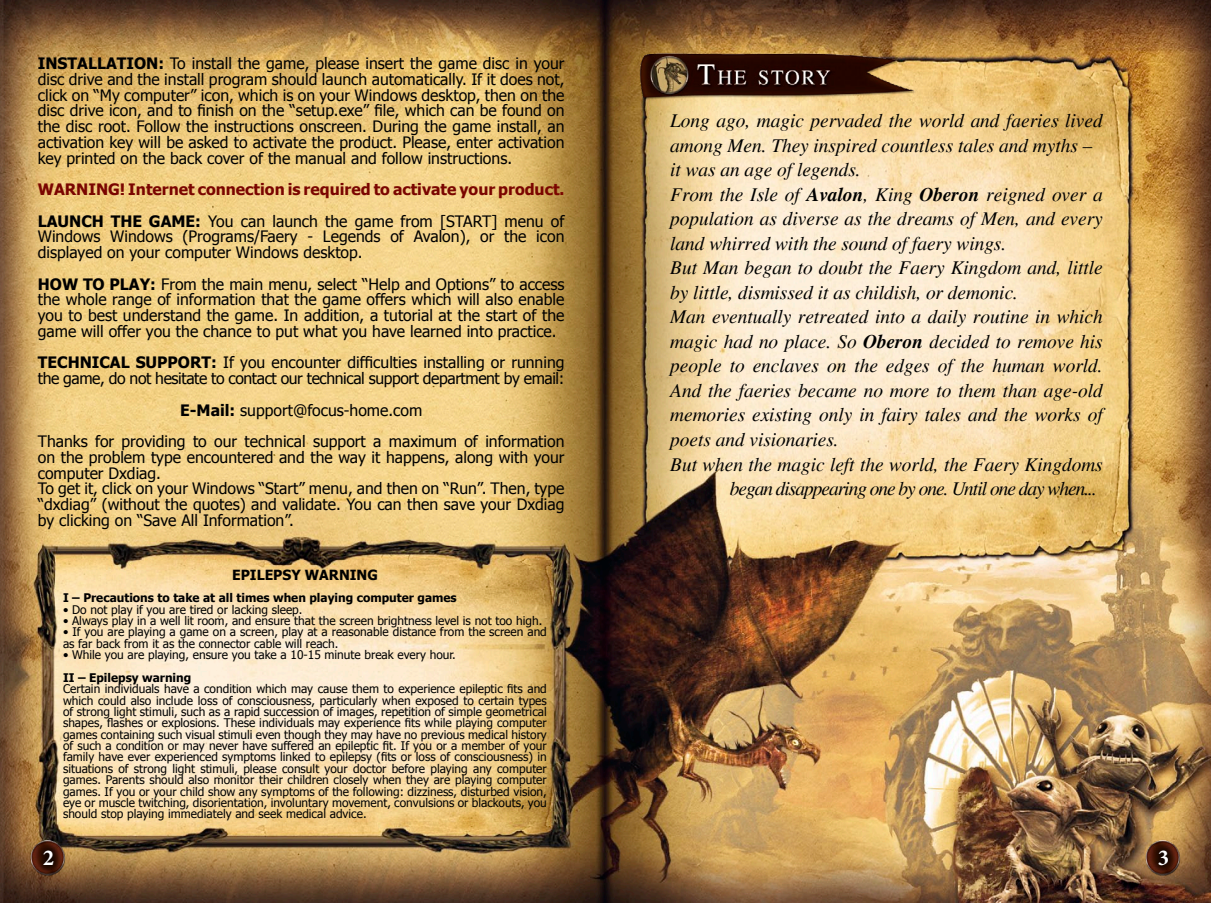
<style>
.page{position:relative;width:1211px;height:903px;background:#fff}
.page>*{position:absolute;margin:0;border:0;box-sizing:border-box;transform-origin:0 0}
.t1{font:700 22.75px "Minion Pro";color:#fff}
.t2{font:italic 19.25px/24.5px "Times";color:#000}
.t3{font:15.75px/15.8px "Tahoma";color:#000;text-align:justify}
.t4{font:15.75px/15.8px "Tahoma";letter-spacing:-.025em;color:#000}
.t5{font:700 15.75px "Tahoma";color:#7a0500}
.t6{font:700 14px "Tahoma";color:#000}
.t7{font:11.9px/11.4px "Tahoma";color:#000}
.t8{font:700 11.9px "Tahoma";color:#000}
.s1{font-weight:700}
</style>
<div class="page">
<img style="left:0;top:0;width:1210px;height:903px">
<img style="left:26px;top:838px;width:44px;height:40px">
<div style="left:33px;top:840px;width:27px;height:32px;background:#000;opacity:.75"></div>
<img style="left:1141px;top:838px;width:43px;height:41px">
<div style="left:1148px;top:840px;width:26px;height:32px;background:#000;opacity:.75"></div>
<img style="left:633px;top:46px;width:314px;height:55px">
<p class="t3" style="left:38px;top:55px;width:528px"><span class="s1">INSTALLATION:</span> To install the game, please insert the game disc in your disc drive and the install program should launch automatically. If it does not, click on “My computer” icon, which is on your Windows desktop, then on the disc drive icon, and to finish on the “setup.exe” file, which can be found on the disc root. Follow the instructions onscreen. During the game install, an activation key will be asked to activate the product. Please, enter activation key printed on the back cover of the manual and follow instructions.</p>
<p class="t5" style="left:38px;top:178px;width:528px">WARNING! Internet connection is required to activate your product.</p>
<p class="t3" style="left:38px;top:212px;width:528px"><span class="s1">LAUNCH THE GAME:</span> You can launch the game from [START] menu of Windows Windows (Programs/Faery - Legends of Avalon), or the icon displayed on your computer Windows desktop.</p>
<p class="t3" style="left:38px;top:275px;width:528px"><span class="s1">HOW TO PLAY:</span> From the main menu, select “Help and Options” to access the whole range of information that the game offers which will also enable you to best understand the game. In addition, a tutorial at the start of the game will offer you the chance to put what you have learned into practice.</p>
<p class="t4" style="left:38px;top:354px;width:528px"><span class="s1">TECHNICAL SUPPORT:</span> If you encounter difficulties installing or running the game, do not hesitate to contact our technical support department by email:</p>
<p class="t3" style="left:180px;top:401px;width:244px"><span class="s1">E-Mail:</span> support@focus-home.com</p>
<p class="t3" style="left:38px;top:433px;width:528px">Thanks for providing to our technical support a maximum of information on the problem type encountered and the way it happens, along with your computer Dxdiag.</p>
<p class="t3" style="left:38px;top:480px;width:528px">To get it, click on your Windows “Start” menu, and then on “Run”. Then, type “dxdiag” (without the quotes) and validate. You can then save your Dxdiag by clicking on “Save All Information”.</p>
<p class="t6" style="left:232px;top:565px;width:147px">EPILEPSY WARNING</p>
<p class="t8" style="left:63px;top:589px;width:395px">I – Precautions to take at all times when playing computer games</p>
<p class="t7" style="left:63px;top:603px;width:241px">• Do not play if you are tired or lacking sleep.</p>
<p class="t7" style="left:63px;top:614px;width:481px">• Always play in a well lit room, and ensure that the screen brightness level is not too high.</p>
<p class="t7" style="left:63px;top:626px;width:485px">• If you are playing a game on a screen, play at a reasonable distance from the screen and as far back from it as the connector cable will reach.</p>
<p class="t7" style="left:63px;top:648px;width:394px">• While you are playing, ensure you take a 10-15 minute break every hour.</p>
<p class="t8" style="left:63px;top:669px;width:130px">II – Epilepsy warning</p>
<p class="t7" style="left:63px;top:683px;width:485px;text-align:justify">Certain individuals have a condition which may cause them to experience epileptic fits and which could also include loss of consciousness, particularly when exposed to certain types of strong light stimuli, such as a rapid succession of images, repetition of simple geometrical shapes, flashes or explosions. These individuals may experience fits while playing computer games containing such visual stimuli even though they may have no previous medical history of such a condition or may never have suffered an epileptic fit. If you or a member of your family have ever experienced symptoms linked to epilepsy (fits or loss of consciousness) in situations of strong light stimuli, please consult your doctor before playing any computer games. Parents should also monitor their children closely when they are playing computer games. If you or your child show any symptoms of the following: dizziness, disturbed vision, eye or muscle twitching, disorientation, involuntary movement, convulsions or blackouts, you should stop playing immediately and seek medical advice.</p>
<p class="t2" style="left:670px;top:108px;width:434px">Long ago, magic pervaded the world and faeries lived among Men. They inspired countless tales and myths –</p>
<p class="t2" style="left:670px;top:157px;width:192px">it was an age of legends.</p>
<p class="t2" style="left:670px;top:182px;width:434px;text-align:justify">From the Isle of <span class="s1">Avalon</span>, King <span class="s1">Oberon</span> reigned over a population as diverse as the dreams of Men, and every land whirred with the sound of faery wings.</p>
<p class="t2" style="left:670px;top:256px;width:434px">But Man began to doubt the Faery Kingdom and, little by little, dismissed it as childish, or demonic.</p>
<p class="t2" style="left:670px;top:305px;width:434px;text-align:justify">Man eventually retreated into a daily routine in which magic had no place. So <span class="s1">Oberon</span> decided to remove his people to enclaves on the edges of the human world.<br>And the faeries became no more to them than age-old memories existing only in fairy tales and the works of poets and visionaries.</p>
<p class="t2" style="left:729px;top:452px;width:374px;text-indent:-60px">But when the magic left the world, the Faery Kingdoms began disappearing one by one. Until one day when...</p>
<p class="t1" style="left:43px;top:841px;width:13px">2</p>
<p class="t1" style="left:1157px;top:842px;width:13px">3</p>
</div>
